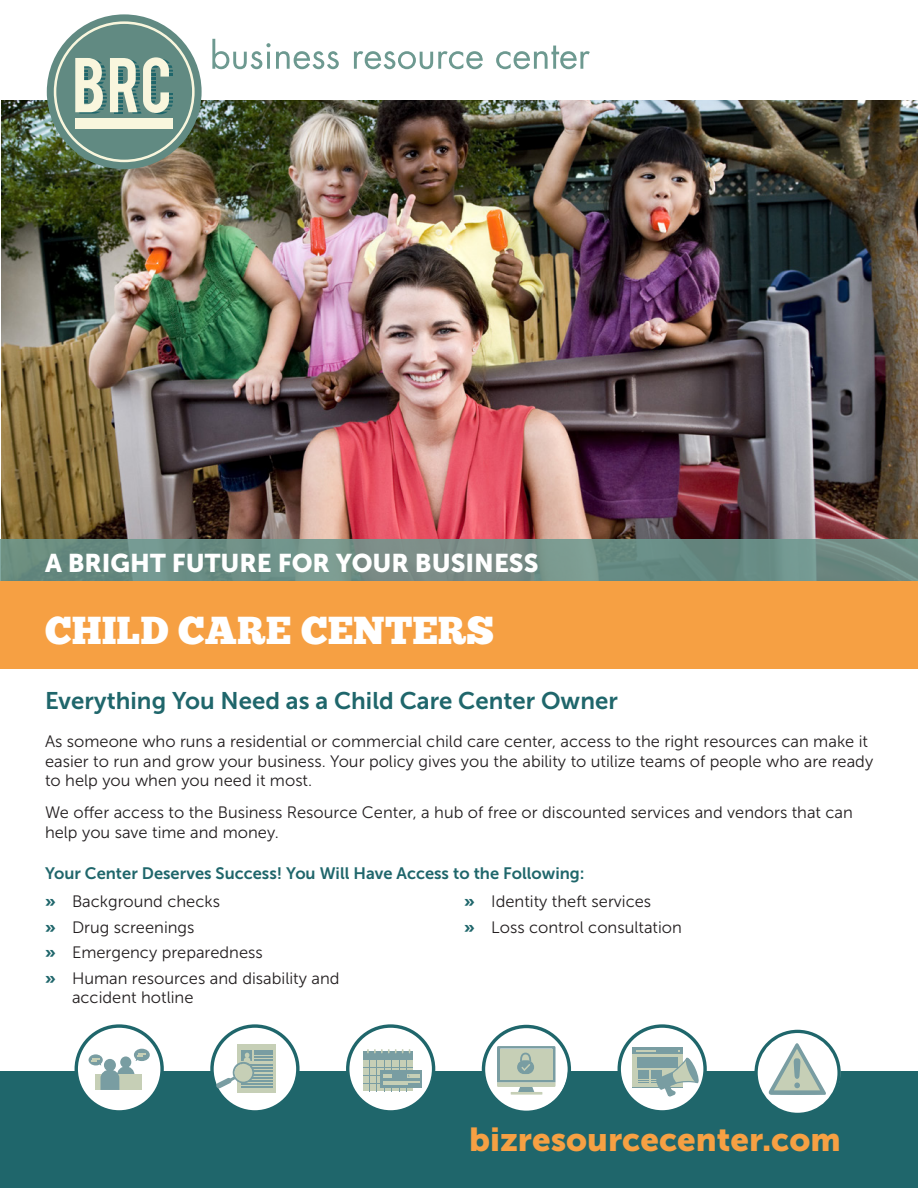
<style>
.page{position:relative;width:918px;height:1188px;background:#fff}
.page>*{position:absolute;margin:0;border:0;box-sizing:border-box;transform-origin:0 0}
.t1{font:39px "Chunk Five";color:#fff}
.t2{font:33px "Museo Sans 900";color:#f6a043}
.Sub-title{font:25.5px "Museo Sans 900";color:#fff}
.A-head{font:24px "Museo Sans 700";color:#1f666b}
.Paragraph{font:16.5px/19.8px "Museo Sans 300";color:#231f20}
.Bullet_list_-_Split{font:16.5px/19.5px "Museo Sans 300";color:#231f20}
.B-head{font:16.5px "Museo Sans 700";color:#1f666b}
.s1{font-family:"Museo Sans 900";color:#1f666b}
</style>
<div class="page">
<div style="left:0;top:1071px;width:918px;height:117px;background:#1f666b"></div>
<svg style="left:75px;top:1024px;width:89px;height:87px"></svg>
<svg style="left:210px;top:1024px;width:90px;height:87px"></svg>
<svg style="left:346px;top:1024px;width:89px;height:87px"></svg>
<svg style="left:482px;top:1025px;width:89px;height:86px"></svg>
<svg style="left:618px;top:1024px;width:89px;height:87px"></svg>
<svg style="left:754px;top:1030px;width:87px;height:83px"></svg>
<img style="left:1px;top:101px;width:917px;height:438px">
<svg style="left:212px;top:39px;width:127px;height:30px"></svg>
<svg style="left:354px;top:51px;width:129px;height:18px"></svg>
<svg style="left:496px;top:46px;width:94px;height:23px"></svg>
<div style="left:47px;top:14px;width:155px;height:155px;background:#618a82;border-radius:50%"></div>
<svg style="left:54px;top:21px;width:141px;height:141px"></svg>
<div style="left:0;top:581px;width:918px;height:88px;background:#f6a043"></div>
<svg style="left:0;top:539px;width:918px;height:42px;background:#6f8e86"></svg>
<p class="Sub-title" style="left:45px;top:549px;width:495px">A BRIGHT FUTURE FOR YOUR BUSINESS</p>
<p class="t1" style="left:45px;top:608px;width:451px">CHILD CARE CENTERS</p>
<p class="A-head" style="left:45px;top:687px;width:574px">Everything You Need as a Child Care Center Owner</p>
<p class="Paragraph" style="left:45px;top:731px;width:830px">As someone who runs a residential or commercial child care center, access to the right resources can make it easier to run and grow your business. Your policy gives you the ability to utilize teams of people who are ready to help you when you need it most.</p>
<p class="Paragraph" style="left:45px;top:803px;width:810px">We offer access to the Business Resource Center, a hub of free or discounted services and vendors that can help you save time and money.</p>
<p class="B-head" style="left:45px;top:864px;width:541px">Your Center Deserves Success! You Will Have Access to the Following:</p>
<p class="Bullet_list_-_Split" style="left:45px;top:892px;width:176px"><span class="s1">»</span> Background checks</p>
<p class="Bullet_list_-_Split" style="left:45px;top:917px;width:151px"><span class="s1">»</span> Drug screenings</p>
<p class="Bullet_list_-_Split" style="left:45px;top:943px;width:219px"><span class="s1">»</span> Emergency preparedness</p>
<p class="Bullet_list_-_Split" style="left:72px;top:968px;width:269px;text-indent:-27px"><span class="s1">»</span> Human resources and disability and accident hotline</p>
<p class="Bullet_list_-_Split" style="left:464px;top:892px;width:189px"><span class="s1">»</span> Identity theft services</p>
<p class="Bullet_list_-_Split" style="left:464px;top:917px;width:219px"><span class="s1">»</span> Loss control consultation</p>
<h2 class="t2" style="left:469px;top:1121px;width:373px">bizresourcecenter.com</h2>
</div>
